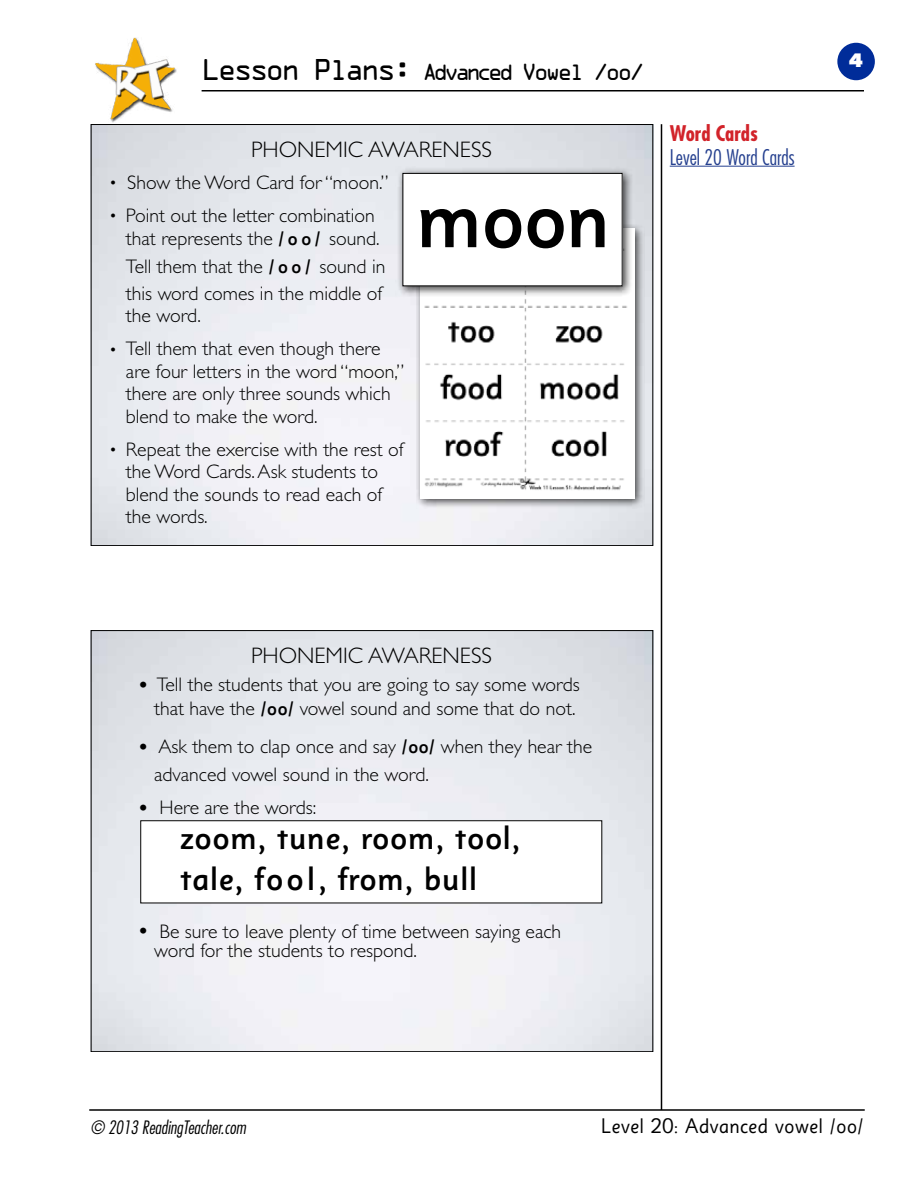
<style>
.page{position:relative;width:918px;height:1188px;background:#fff}
.page>*{position:absolute;margin:0;border:0;box-sizing:border-box;transform-origin:0 0}
.t1{font:500 84.3px "Sassoon Sans US Md";color:#000}
.t2{font:500 33.75px/40.8px "Sassoon Sans US Md";color:#000}
.t3{font:300 22.5px "Gill Sans";color:#000}
.t4{font:21px "OCRA";letter-spacing:-.2em;color:#000}
.t5{font:21px "Sassoon Sans US Rg";color:#000}
.t6{font:300 condensed 21px "Futura";color:#25408f}
.t7{font:700 condensed 21px "Futura";color:#d2232a}
.t8{font:300 19.65px/22.5px "Gill Sans";color:#000}
.t9{font:italic 300 condensed 18px "Futura";color:#000}
.t10{font:800 18px "Futura";color:#fff}
.s1{font-size:27px}
.s2{font-size:16.2px}
.s3{font-family:"Sassoon Sans US Md";font-weight:500}
.s4{font-size:24.6px}
</style>
<div class="page">
<div style="left:837px;top:43px;width:38px;height:37px;background:#002c99;border-radius:50%"></div>
<hr style="left:202px;top:90px;width:662px;height:2px;background:#000">
<hr style="left:661px;top:124px;width:1px;height:986px;background:#000">
<hr style="left:89px;top:1109px;width:776px;height:2px;background:#000">
<img style="left:95px;top:38px;width:82px;height:85px">
<img style="left:416px;top:223px;width:228px;height:286px">
<img style="left:420px;top:297px;width:214px;height:201px">
<img style="left:396px;top:167px;width:238px;height:130px">
<div style="left:403px;top:173px;width:219px;height:113px;background:#fff"></div>
<div style="left:403px;top:173px;width:220px;height:113px;border:1px solid #000"></div>
<div style="left:140px;top:820px;width:462px;height:83px;border:1px solid #000"></div>
<hr style="left:670px;top:166px;width:125px;height:1px;background:#25408f">
<p class="t4" style="left:202px;top:63px;width:444px"><span class="s1">Lesson Plans:</span> Advanced Vowel /oo/</p>
<p class="t10" style="left:849px;top:49px;width:16px">4</p>
<p class="t3" style="left:251px;top:137px;width:242px">PHONEMIC AWARENESS</p>
<p class="t8" style="left:109px;top:171px;width:281px"><span class="s2">•</span> Show the Word Card for “moon.”</p>
<p class="t8" style="left:109px;top:204px;width:272px;line-height:23.2px;text-align:right"><span class="s2">•</span> Point out the letter combination that represents the <span class="s3">/oo/</span> sound.</p>
<p class="t8" style="left:126px;top:252px;width:261px;line-height:27.5px">Tell them that the <span class="s3">/oo/</span> sound in this word comes in the middle of</p>
<p class="t8" style="left:126px;top:305px;width:76px">the word.</p>
<p class="t8" style="left:126px;top:338px;width:280px;text-indent:-17px"><span class="s2">•</span> Tell them that even though there are four letters in the word “moon,” there are only three sounds which blend to make the word.</p>
<p class="t8" style="left:126px;top:438px;width:279px;text-indent:-17px"><span class="s2">•</span> Repeat the exercise with the rest of the Word Cards. Ask students to blend the sounds to read each of the words.</p>
<h1 class="t1" style="left:416px;top:172px;width:197px">moon</h1>
<p class="t3" style="left:251px;top:643px;width:242px">PHONEMIC AWARENESS</p>
<p class="t8" style="left:137px;top:673px;width:444px;line-height:23.2px;text-align:right"><span class="s4">•</span> Tell the students that you are going to say some words that have the <span class="s3">/oo/</span> vowel sound and some that do not.</p>
<p class="t8" style="left:154px;top:733px;width:440px;line-height:27.5px;text-indent:-17px"><span class="s4">•</span> Ask them to clap once and say <span class="s3">/oo/</span> when they hear the advanced vowel sound in the word.</p>
<p class="t8" style="left:137px;top:797px;width:181px"><span class="s4">•</span> Here are the words:</p>
<h2 class="t2" style="left:180px;top:818px;width:342px">zoom, tune, room, tool, tale, fool, from, bull</h2>
<p class="t8" style="left:154px;top:922px;width:409px;line-height:18.9px;text-indent:-17px"><span class="s4">•</span> Be sure to leave plenty of time between saying each word for the students to respond.</p>
<p class="t7" style="left:670px;top:119px;width:90px">Word Cards</p>
<p class="t6" style="left:670px;top:144px;width:126px">Level 20 Word Cards</p>
<p class="t9" style="left:90px;top:1116px;width:157px">© 2013 ReadingTeacher.com</p>
<p class="t5" style="left:601px;top:1115px;width:264px">Level 20: Advanced vowel /oo/</p>
</div>
